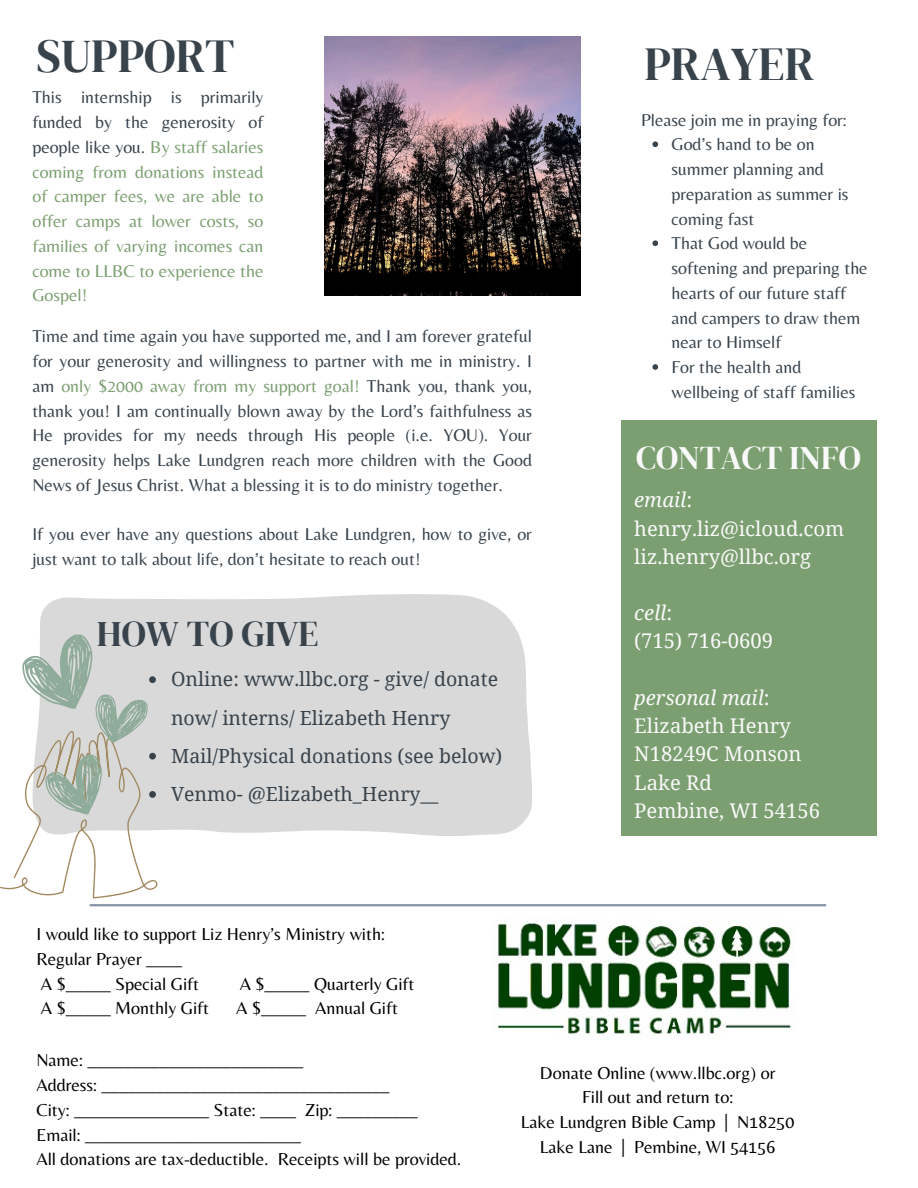
<style>
.page{position:relative;width:918px;height:1188px;background:#fff}
.page>*{position:absolute;margin:0;border:0;box-sizing:border-box;transform-origin:0 0}
.t1{font:46.95px "DM Serif Display";color:#39434c}
.t2{font:36px "DM Serif Display";color:#39434c}
.t3{font:33px "DM Serif Display";color:#f9f9f9}
.t4{font:20.25px/28.2px "Noto Serif";color:#f9f9f9}
.t5{font:19.5px/38.2px "Noto Serif";color:#39434c}
.t6{font:18px/24.8px "Belleza";color:#000;text-align:center}
.t7{font:17.85px/24.8px "Belleza";color:#39434c}
.t8{font:17.85px/24.8px "Belleza";color:#7b9f70;text-align:justify}
.s1{color:#39434c}
.s2{color:#7b9f70}
.s3{font-style:italic}
</style>
<div class="page">
<div style="left:621px;top:421px;width:256px;height:415px;background:#7b9f70"></div>
<hr style="left:90px;top:904px;width:736px;height:2px;background:#8694a5">
<div style="left:40px;top:594px;width:492px;height:242px;background:#d9d9d9"></div>
<img style="left:497px;top:918px;width:294px;height:117px">
<svg style="left:0;top:634px;width:158px;height:264px"></svg>
<svg style="left:652px;top:141px;width:6px;height:6px"></svg>
<svg style="left:652px;top:240px;width:6px;height:6px"></svg>
<svg style="left:652px;top:364px;width:6px;height:6px"></svg>
<img style="left:325px;top:36px;width:255px;height:259px">
<p class="t1" style="left:36px;top:23px;width:200px">SUPPORT</p>
<h2 class="t8" style="left:32px;top:85px;width:232px"><span class="s1">This internship is primarily funded by the generosity of people like you.</span> By staff salaries coming from donations instead of camper fees, we are able to offer camps at lower costs, so families of varying incomes can come to LLBC to experience the Gospel!</h2>
<p class="t7" style="left:32px;top:324px;width:501px;text-align:justify">Time and time again you have supported me, and I am forever grateful for your generosity and willingness to partner with me in ministry. I am <span class="s2">only $2000 away from my support goal!</span> Thank you, thank you, thank you! I am continually blown away by the Lord’s faithfulness as He provides for my needs through His people (i.e. YOU). Your generosity helps Lake Lundgren reach more children with the Good News of Jesus Christ. What a blessing it is to do ministry together.</p>
<p class="t7" style="left:32px;top:522px;width:501px">If you ever have any questions about Lake Lundgren, how to give, or just want to talk about life, don’t hesitate to reach out!</p>
<p class="t2" style="left:97px;top:609px;width:223px">HOW TO GIVE</p>
<p class="t5" style="left:171px;top:660px;width:329px">Online: www.llbc.org - give/ donate now/ interns/ Elizabeth Henry</p>
<p class="t5" style="left:171px;top:736px;width:333px">Mail/Physical donations (see below)</p>
<p class="t5" style="left:171px;top:774px;width:269px">Venmo- @Elizabeth_Henry__</p>
<p class="t1" style="left:644px;top:31px;width:171px">PRAYER</p>
<h1 class="t7" style="left:641px;top:107px;width:207px">Please join me in praying for:</h1>
<p class="t7" style="left:672px;top:132px;width:179px">God’s hand to be on summer planning and preparation as summer is coming fast</p>
<p class="t7" style="left:672px;top:231px;width:198px">That God would be softening and preparing the hearts of our future staff and campers to draw them near to Himself</p>
<p class="t7" style="left:672px;top:355px;width:185px">For the health and wellbeing of staff families</p>
<p class="t3" style="left:636px;top:435px;width:226px">CONTACT INFO</p>
<p class="t4" style="left:634px;top:485px;width:212px"><span class="s3">email</span>: henry.liz@icloud.com liz.henry@llbc.org</p>
<p class="t4" style="left:634px;top:598px;width:140px"><span class="s3">cell</span>:<br>(715) 716-0609</p>
<p class="t4" style="left:634px;top:683px;width:187px"><span class="s3">personal mail</span>:<br>Elizabeth Henry<br>N18249C Monson<br>Lake Rd<br>Pembine, WI 54156</p>
<p class="t6" style="left:36px;top:921px;width:350px">I would like to support Liz Henry’s Ministry with:</p>
<h2 class="t6" style="left:36px;top:946px;width:147px">Regular Prayer ____</h2>
<h3 class="t6" style="left:41px;top:971px;width:160px">A $_____ Special Gift</h3>
<h3 class="t6" style="left:240px;top:971px;width:176px">A $_____ Quarterly Gift</h3>
<h3 class="t6" style="left:41px;top:996px;width:170px">A $_____ Monthly Gift</h3>
<h3 class="t6" style="left:236px;top:996px;width:163px">A $_____ Annual Gift</h3>
<h3 class="t6" style="left:36px;top:1048px;width:269px">Name: ________________________</h3>
<p class="t6" style="left:36px;top:1072px;width:355px">Address: ________________________________</p>
<p class="t6" style="left:36px;top:1097px;width:383px">City: _______________ State: ____ Zip: _________</p>
<p class="t6" style="left:36px;top:1122px;width:266px">Email: ________________________</p>
<p class="t6" style="left:36px;top:1147px;width:427px">All donations are tax-deductible. Receipts will be provided.</p>
<p class="t6" style="left:540px;top:1060px;width:237px">Donate Online (www.llbc.org) or</p>
<p class="t6" style="left:582px;top:1085px;width:153px">Fill out and return to:</p>
<p class="t6" style="left:521px;top:1109px;width:275px">Lake Lundgren Bible Camp | N18250<br>Lake Lane | Pembine, WI 54156</p>
</div>
